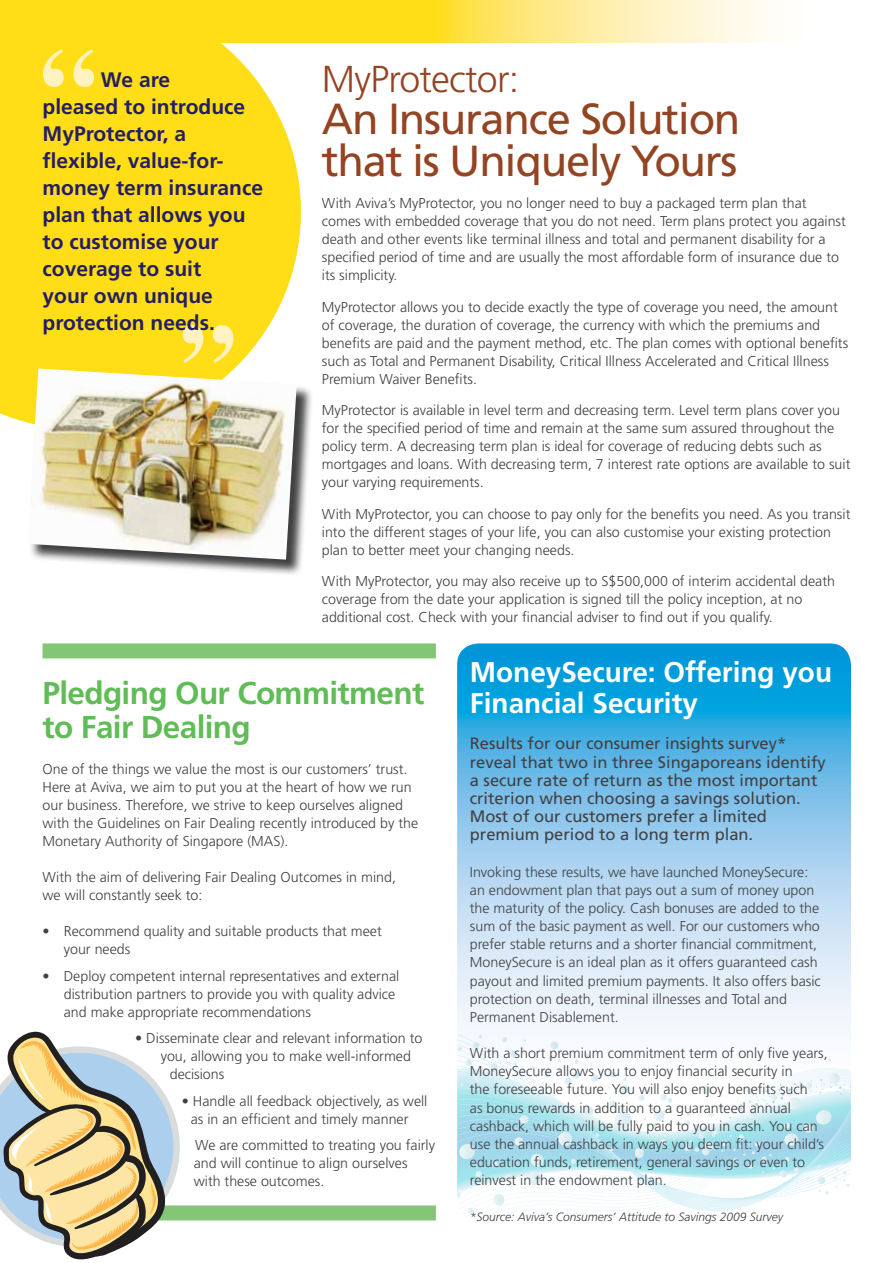
<style>
.page{position:relative;width:893px;height:1263px;background:#fff}
.page>*{position:absolute;margin:0;border:0;box-sizing:border-box;transform-origin:0 0}
.t1{font:700 112.5px "Times";color:#fff2c1}
.t2{font:43.5px/42px "Frutiger";letter-spacing:-.03em;color:#934422}
.t3{font:300 37.5px "Frutiger";letter-spacing:-.02em;color:#934422}
.t4{font:700 31.5px/34.5px "Frutiger";letter-spacing:-.02em;color:#60bc56}
.t5{font:700 28.5px/31.5px "Frutiger";color:#fff}
.t6{font:700 21px/27px "Frutiger";color:#251e62}
.t7{font:16.5px/18.1px "Frutiger";color:#414042}
.t8{font:300 14.25px/18px "Frutiger";color:#414042}
.t9{font:italic 300 12px "Frutiger";color:#414042}
</style>
<div class="page">
<svg style="left:0;top:43px;width:301px;height:380px;background:#ffe028"></svg>
<svg style="left:0;top:0;width:772px;height:43px;background:#ffe453"></svg>
<div style="left:77px;top:1205px;width:359px;height:15px;background:#82c676"></div>
<div style="left:43px;top:643px;width:393px;height:15px;background:#82c676"></div>
<div style="left:28px;top:369px;width:285px;height:207px;background:#000;opacity:.75"></div>
<img style="left:28px;top:368px;width:269px;height:192px">
<svg style="left:0;top:1031px;width:186px;height:229px"></svg>
<svg style="left:457px;top:643px;width:394px;height:284px;background:#66bce7"></svg>
<svg style="left:457px;top:927px;width:394px;height:105px;fill:#e5effa"></svg>
<svg style="left:457px;top:1035px;width:394px;height:179px"></svg>
<h1 class="t1" style="left:39px;top:-19px;width:58px">“</h1>
<h3 class="t6" style="left:43px;top:66px;width:222px;text-indent:58px">We are<br>pleased to introduce<br>MyProtector, a flexible, value-for&shy;money term insurance plan that allows you to customise your coverage to suit<br>your own unique protection needs.</h3>
<h1 class="t1" style="left:179px;top:257px;width:58px">”</h1>
<h3 class="t3" style="left:322px;top:58px;width:199px">MyProtector:</h3>
<h2 class="t2" style="left:322px;top:98px;width:420px">An Insurance Solution that is Uniquely Yours</h2>
<p class="t8" style="left:322px;top:194px;width:525px">With Aviva’s MyProtector, you no longer need to buy a packaged term plan that comes with embedded coverage that you do not need. Term plans protect you against death and other events like terminal illness and total and permanent disability for a specified period of time and are usually the most affordable form of insurance due to its simplicity.</p>
<p class="t8" style="left:322px;top:298px;width:528px">MyProtector allows you to decide exactly the type of coverage you need, the amount of coverage, the duration of coverage, the currency with which the premiums and benefits are paid and the payment method, etc. The plan comes with optional benefits such as Total and Permanent Disability, Critical Illness Accelerated and Critical Illness Premium Waiver Benefits.</p>
<p class="t8" style="left:322px;top:401px;width:530px">MyProtector is available in level term and decreasing term. Level term plans cover you for the specified period of time and remain at the same sum assured throughout the policy term. A decreasing term plan is ideal for coverage of reducing debts such as mortgages and loans. With decreasing term, 7 interest rate options are available to suit your varying requirements.</p>
<p class="t8" style="left:322px;top:505px;width:530px">With MyProtector, you can choose to pay only for the benefits you need. As you transit into the different stages of your life, you can also customise your existing protection plan to better meet your changing needs.</p>
<p class="t8" style="left:322px;top:572px;width:515px">With MyProtector, you may also receive up to S$500,000 of interim accidental death coverage from the date your application is signed till the policy inception, at no additional cost. Check with your financial adviser to find out if you qualify.</p>
<h3 class="t4" style="left:43px;top:676px;width:383px">Pledging Our Commitment to Fair Dealing</h3>
<p class="t8" style="left:43px;top:760px;width:377px">One of the things we value the most is our customers’ trust.<br>Here at Aviva, we aim to put you at the heart of how we run our business. Therefore, we strive to keep ourselves aligned with the Guidelines on Fair Dealing recently introduced by the Monetary Authority of Singapore (MAS).</p>
<p class="t8" style="left:43px;top:868px;width:355px">With the aim of delivering Fair Dealing Outcomes in mind, we will constantly seek to:</p>
<p class="t8" style="left:64px;top:922px;width:320px;text-indent:-21px">• Recommend quality and suitable products that meet your needs</p>
<p class="t8" style="left:64px;top:967px;width:337px;text-indent:-21px">• Deploy competent internal representatives and external distribution partners to provide you with quality advice and make appropriate recommendations</p>
<p class="t8" style="left:135px;top:1029px;width:289px">• Disseminate clear and relevant information to</p>
<p class="t8" style="left:161px;top:1047px;width:252px">you, allowing you to make well-informed</p>
<p class="t8" style="left:170px;top:1065px;width:56px">decisions</p>
<p class="t8" style="left:191px;top:1092px;width:238px;text-indent:-9px">• Handle all feedback objectively, as well as in an efficient and timely manner</p>
<p class="t8" style="left:194px;top:1136px;width:243px">We are committed to treating you fairly and will continue to align ourselves with these outcomes.</p>
<h3 class="t5" style="left:470px;top:656px;width:364px">MoneySecure: Offering you<br>Financial Security</h3>
<p class="t7" style="left:470px;top:735px;width:357px">Results for our consumer insights survey* reveal that two in three Singaporeans identify a secure rate of return as the most important criterion when choosing a savings solution.<br>Most of our customers prefer a limited premium period to a long term plan.</p>
<p class="t8" style="left:470px;top:863px;width:353px">Invoking these results, we have launched MoneySecure: an endowment plan that pays out a sum of money upon the maturity of the policy. Cash bonuses are added to the sum of the basic payment as well. For our customers who prefer stable returns and a shorter financial commitment, MoneySecure is an ideal plan as it offers guaranteed cash payout and limited premium payments. It also offers basic protection on death, terminal illnesses and Total and Permanent Disablement.</p>
<p class="t8" style="left:470px;top:1044px;width:359px">With a short premium commitment term of only five years, MoneySecure allows you to enjoy financial security in<br>the foreseeable future. You will also enjoy benefits such<br>as bonus rewards in addition to a guaranteed annual cashback, which will be fully paid to you in cash. You can use the annual cashback in ways you deem fit: your child’s education funds, retirement, general savings or even to reinvest in the endowment plan.</p>
<p class="t9" style="left:470px;top:1210px;width:315px">*Source: Aviva’s Consumers’ Attitude to Savings 2009 Survey</p>
</div>
